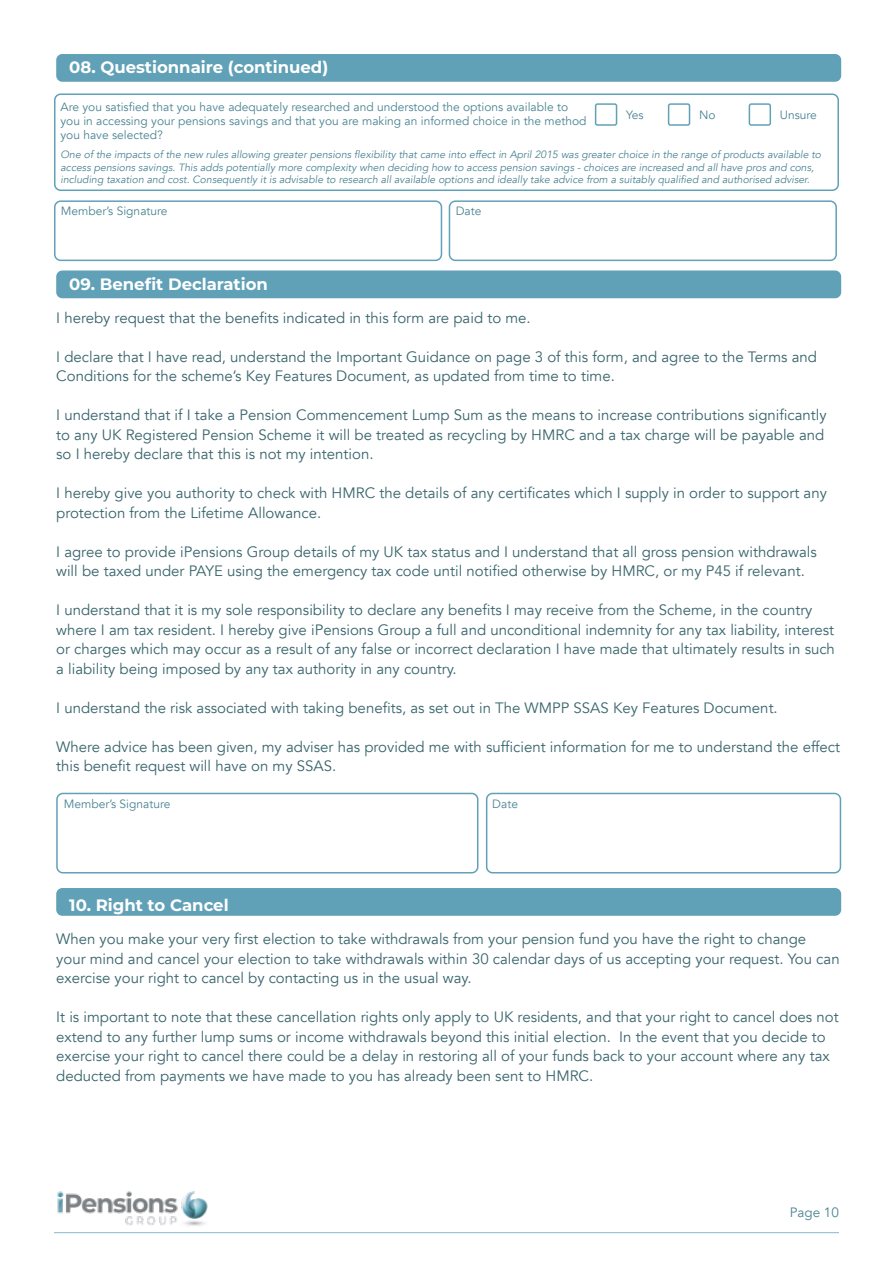
<style>
.page{position:relative;width:893px;height:1263px;background:#fff}
.page>*{position:absolute;margin:0;border:0;box-sizing:border-box;transform-origin:0 0}
.t1{font:100 16.5px "Montserrat";color:#fff}
.t2{font:15px/19.5px "Avenir";color:#39656d}
.t3{font:13.5px "Avenir";color:#4c8493}
.t4{font:12px/14.4px "Avenir";color:#4c8493}
.t5{font:italic 10.5px/12.6px "Avenir";color:#4c8493}
</style>
<div class="page">
<hr style="left:54px;top:1232px;width:785px;height:1px;background:#61a1b7">
<img style="left:57px;top:1191px;width:151px;height:36px">
<div style="left:54px;top:93px;width:785px;height:98px;border:2px solid #61a1b7;border-radius:6px"></div>
<div style="left:595px;top:103px;width:22px;height:23px;border:2px solid #61a1b7;border-radius:2px"></div>
<div style="left:668px;top:103px;width:22px;height:23px;border:2px solid #61a1b7;border-radius:2px"></div>
<div style="left:749px;top:103px;width:22px;height:23px;border:2px solid #61a1b7;border-radius:2px"></div>
<div style="left:54px;top:200px;width:388px;height:61px;border:2px solid #61a1b7;border-radius:6px"></div>
<div style="left:449px;top:200px;width:388px;height:61px;border:2px solid #61a1b7;border-radius:6px"></div>
<div style="left:56px;top:54px;width:785px;height:28px;background:#61a1b7;border-radius:6px"></div>
<div style="left:56px;top:888px;width:785px;height:28px;background:#61a1b7;border-radius:6px"></div>
<div style="left:56px;top:270px;width:785px;height:28px;background:#61a1b7;border-radius:6px"></div>
<div style="left:56px;top:793px;width:422px;height:80px;border:2px solid #61a1b7;border-radius:6px"></div>
<div style="left:486px;top:793px;width:355px;height:80px;border:2px solid #61a1b7;border-radius:6px"></div>
<p class="t1" style="left:69px;top:57px;width:260px">08. Questionnaire (continued)</p>
<p class="t4" style="left:60px;top:100px;width:528px">Are you satisfied that you have adequately researched and understood the options available to you in accessing your pensions savings and that you are making an informed choice in the method you have selected?</p>
<p class="t4" style="left:626px;top:108px;width:19px">Yes</p>
<p class="t4" style="left:699px;top:108px;width:18px">No</p>
<p class="t4" style="left:780px;top:108px;width:39px">Unsure</p>
<p class="t5" style="left:60px;top:149px;width:762px">One of the impacts of the new rules allowing greater pensions flexibility that came into effect in April 2015 was greater choice in the range of products available to access pensions savings. This adds potentially more complexity when deciding how to access pension savings - choices are increased and all have pros and cons, including taxation and cost. Consequently it is advisable to research all available options and ideally take advice from a suitably qualified and authorised adviser.</p>
<p class="t4" style="left:61px;top:204px;width:108px">Member’s Signature</p>
<p class="t4" style="left:456px;top:204px;width:27px">Date</p>
<p class="t1" style="left:69px;top:273px;width:200px">09. Benefit Declaration</p>
<p class="t2" style="left:56px;top:308px;width:476px">I hereby request that the benefits indicated in this form are paid to me.</p>
<p class="t2" style="left:56px;top:347px;width:762px">I declare that I have read, understand the Important Guidance on page 3 of this form, and agree to the Terms and<br>Conditions for the scheme’s Key Features Document, as updated from time to time.</p>
<p class="t2" style="left:56px;top:406px;width:772px">I understand that if I take a Pension Commencement Lump Sum as the means to increase contributions significantly to any UK Registered Pension Scheme it will be treated as recycling by HMRC and a tax charge will be payable and so I hereby declare that this is not my intention.</p>
<p class="t2" style="left:56px;top:484px;width:772px">I hereby give you authority to check with HMRC the details of any certificates which I supply in order to support any protection from the Lifetime Allowance.</p>
<p class="t2" style="left:56px;top:542px;width:762px">I agree to provide iPensions Group details of my UK tax status and I understand that all gross pension withdrawals will be taxed under PAYE using the emergency tax code until notified otherwise by HMRC, or my P45 if relevant.</p>
<p class="t2" style="left:56px;top:601px;width:780px">I understand that it is my sole responsibility to declare any benefits I may receive from the Scheme, in the country where I am tax resident. I hereby give iPensions Group a full and unconditional indemnity for any tax liability, interest or charges which may occur as a result of any false or incorrect declaration I have made that ultimately results in such a liability being imposed by any tax authority in any country.</p>
<p class="t2" style="left:56px;top:698px;width:723px">I understand the risk associated with taking benefits, as set out in The WMPP SSAS Key Features Document.</p>
<p class="t2" style="left:56px;top:737px;width:785px">Where advice has been given, my adviser has provided me with sufficient information for me to understand the effect this benefit request will have on my SSAS.</p>
<p class="t4" style="left:64px;top:797px;width:108px">Member’s Signature</p>
<p class="t4" style="left:492px;top:797px;width:27px">Date</p>
<p class="t1" style="left:69px;top:894px;width:161px">10. Right to Cancel</p>
<p class="t2" style="left:56px;top:930px;width:785px">When you make your very first election to take withdrawals from your pension fund you have the right to change<br>your mind and cancel your election to take withdrawals within 30 calendar days of us accepting your request. You can exercise your right to cancel by contacting us in the usual way.</p>
<p class="t2" style="left:56px;top:1008px;width:784px">It is important to note that these cancellation rights only apply to UK residents, and that your right to cancel does not extend to any further lump sums or income withdrawals beyond this initial election. In the event that you decide to exercise your right to cancel there could be a delay in restoring all of your funds back to your account where any tax deducted from payments we have made to you has already been sent to HMRC.</p>
<p class="t3" style="left:790px;top:1204px;width:51px">Page 10</p>
</div>
